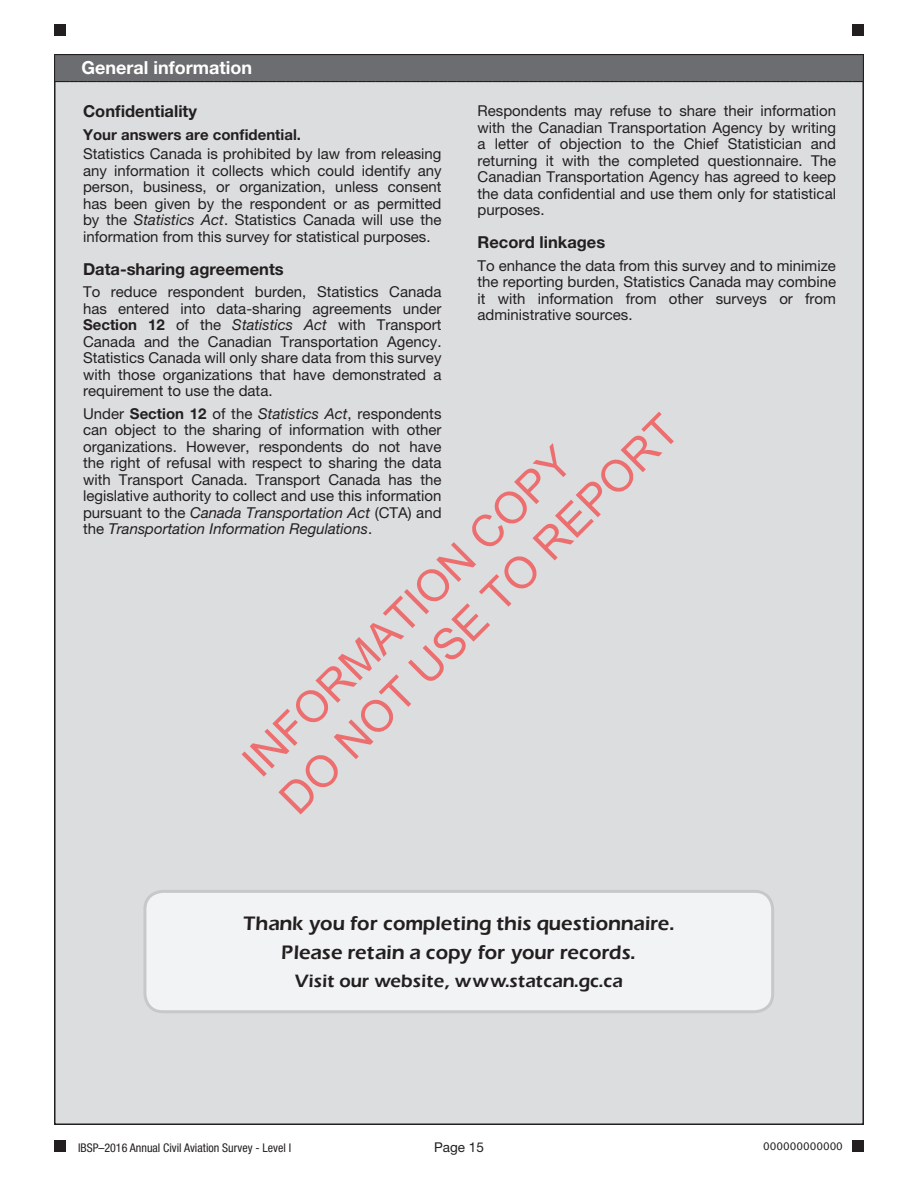
<style>
.page{position:relative;width:918px;height:1188px;background:#fff}
.page>*{position:absolute;margin:0;border:0;box-sizing:border-box;transform-origin:0 0}
.t1{font:43.95px/52.8px "Arial";color:rgb(255 0 0/.5)}
.t2{font:18px/28.5px "Eras Demi";color:#231f20;text-align:center}
.Section_title{font:700 18px "Helvetica Neue LT Pro";color:#fff}
.t3{font:700 16.5px "Helvetica Neue LT Pro";color:#231f20}
.t4{font:16.5px "Eras Demi";color:#231f20}
.t5{font:15px/16.5px "Helvetica Neue LT Pro";color:#231f20;text-align:justify}
.t6{font:13.5px "Helvetica Neue LT Pro";color:#231f20}
.t7{font:condensed 12px "Helvetica Neue LT Pro";color:#231f20}
.t8{font:10.5px "Lucida Sans Unicode";color:#231f20}
.s1{font-weight:700}
.s2{font-style:italic}
</style>
<div class="page">
<div style="left:54px;top:24px;width:12px;height:12px;background:#231f20"></div>
<div style="left:852px;top:24px;width:12px;height:12px;background:#231f20"></div>
<div style="left:54px;top:1140px;width:12px;height:12px;background:#231f20"></div>
<div style="left:852px;top:1140px;width:12px;height:12px;background:#231f20"></div>
<div style="left:55px;top:55px;width:808px;height:1069px;background:#dcdddf"></div>
<svg style="left:54px;top:54px;width:810px;height:28px;background:#666669"></svg>
<div style="left:145px;top:891px;width:628px;height:121px;background:#f2f3f4;border-radius:18px"></div>
<div style="left:143px;top:890px;width:631px;height:123px;border:3px solid #c7c8ca;border-radius:18px"></div>
<p class="Section_title" style="left:82px;top:57px;width:172px">General information</p>
<p class="t3" style="left:83px;top:101px;width:115px">Confidentiality</p>
<p class="t5" style="left:83px;top:125px;width:360px;line-height:19.5px"><span class="s1">Your answers are confidential.<br></span>Statistics Canada is prohibited by law from releasing</p>
<p class="t5" style="left:83px;top:162px;width:360px">any information it collects which could identify any person, business, or organization, unless consent has been given by the respondent or as permitted by the <span class="s2">Statistics Act</span>. Statistics Canada will use the information from this survey for statistical purposes.</p>
<p class="t3" style="left:83px;top:259px;width:202px">Data-sharing agreements</p>
<p class="t5" style="left:83px;top:284px;width:360px">To reduce respondent burden, Statistics Canada has entered into data-sharing agreements under <span class="s1">Section 12</span> of the <span class="s2">Statistics Act</span> with Transport Canada and the Canadian Transportation Agency.<br>Statistics Canada will only share data from this survey with those organizations that have demonstrated a requirement to use the data.</p>
<p class="t5" style="left:83px;top:405px;width:360px">Under <span class="s1">Section 12</span> of the <span class="s2">Statistics Act</span>, respondents can object to the sharing of information with other organizations. However, respondents do not have the right of refusal with respect to sharing the data with Transport Canada. Transport Canada has the legislative authority to collect and use this information pursuant to the <span class="s2">Canada Transportation Act</span> (CTA) and the <span class="s2">Transportation Information Regulations</span>.</p>
<p class="t5" style="left:478px;top:102px;width:360px">Respondents may refuse to share their information with the Canadian Transportation Agency by writing a letter of objection to the Chief Statistician and returning it with the completed questionnaire. The Canadian Transportation Agency has agreed to keep the data confidential and use them only for statistical purposes.</p>
<p class="t3" style="left:478px;top:232px;width:129px">Record linkages</p>
<p class="t5" style="left:478px;top:257px;width:360px">To enhance the data from this survey and to minimize the reporting burden, Statistics Canada may combine it with information from other surveys or from administrative sources.</p>
<h1 class="t1" style="left:232px;top:750px;width:544px;rotate:-45deg">INFORMATION COPY<br>DO NOT USE TO REPORT</h1>
<p class="t2" style="left:243px;top:909px;width:433px">Thank you for completing this questionnaire.<br>Please retain a copy for your records.</p>
<p class="t4" style="left:294px;top:970px;width:330px">Visit our website, www.statcan.gc.ca</p>
<p class="t7" style="left:78px;top:1141px;width:215px">IBSP–2016 Annual Civil Aviation Survey - Level I</p>
<p class="t6" style="left:434px;top:1139px;width:51px">Page 15</p>
<p class="t8" style="left:763px;top:1138px;width:81px">000000000000</p>
</div>
